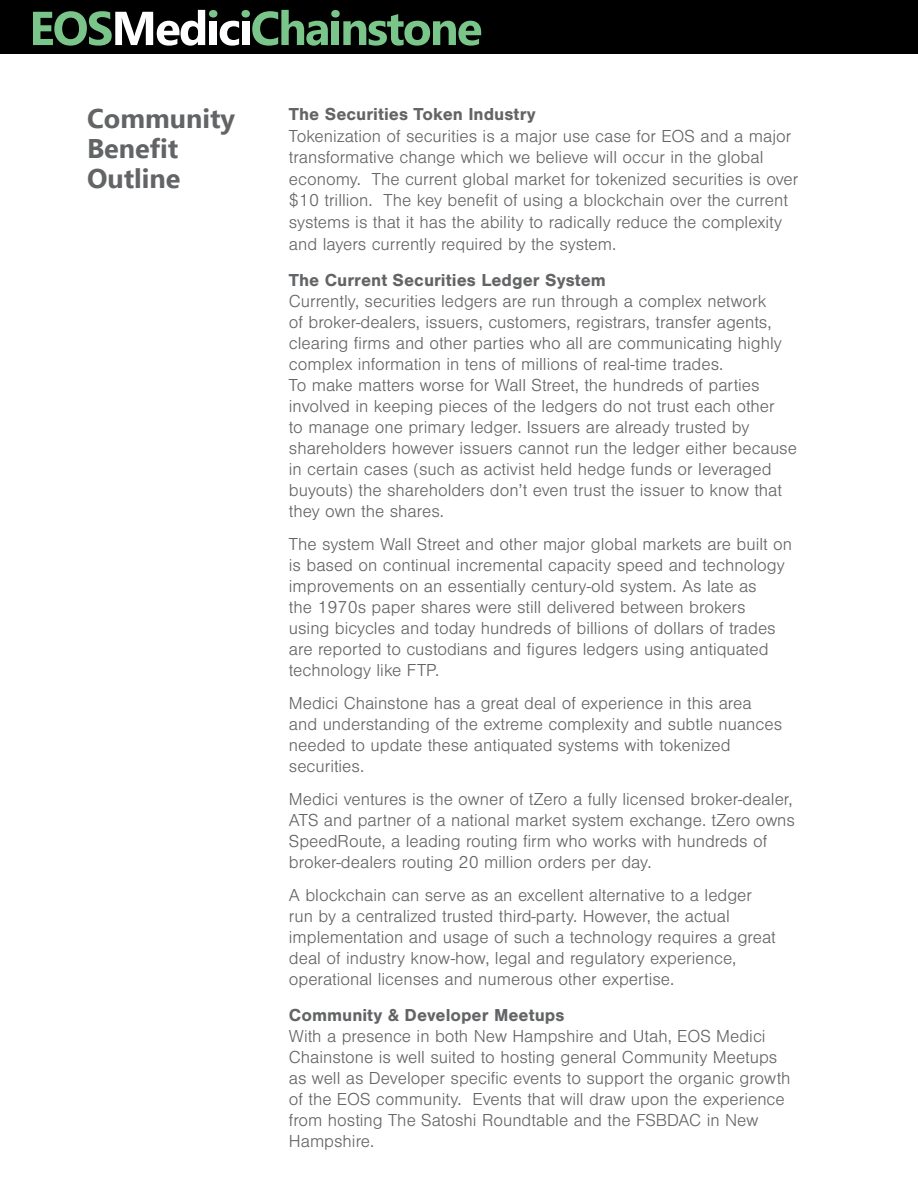
<style>
.page{position:relative;width:918px;height:1188px;background:#fff}
.page>*{position:absolute;margin:0;border:0;box-sizing:border-box;transform-origin:0 0}
.t1{font:700 27px "Ebrima";color:#636466}
.t2{font:300 18px/21px "Nimbus San";color:#636466}
.t3{font:700 18px "Nimbus San";color:#636466}
</style>
<div class="page">
<div style="left:0;top:0;width:918px;height:54px;background:#000"></div>
<svg style="left:33px;top:10px;width:448px;height:36px"></svg>
<p class="t1" style="left:87px;top:98px;width:150px">Community</p>
<p class="t1" style="left:87px;top:128px;width:93px">Benefit</p>
<p class="t1" style="left:87px;top:158px;width:95px">Outline</p>
<p class="t3" style="left:289px;top:104px;width:249px">The Securities Token Industry</p>
<p class="t2" style="left:289px;top:125px;width:511px;line-height:21.6px">Tokenization of securities is a major use case for EOS and a major transformative change which we believe will occur in the global economy. The current global market for tokenized securities is over $10 trillion. The key benefit of using a blockchain over the current systems is that it has the ability to radically reduce the complexity and layers currently required by the system.</p>
<p class="t3" style="left:289px;top:270px;width:319px">The Current Securities Ledger System</p>
<p class="t2" style="left:289px;top:291px;width:494px">Currently, securities ledgers are run through a complex network of broker-dealers, issuers, customers, registrars, transfer agents, clearing firms and other parties who all are communicating highly complex information in tens of millions of real-time trades.</p>
<p class="t2" style="left:289px;top:375px;width:510px">To make matters worse for Wall Street, the hundreds of parties involved in keeping pieces of the ledgers do not trust each other<br>to manage one primary ledger. Issuers are already trusted by shareholders however issuers cannot run the ledger either because in certain cases (such as activist held hedge funds or leveraged buyouts) the shareholders don’t even trust the issuer to know that they own the shares.</p>
<p class="t2" style="left:289px;top:534px;width:505px">The system Wall Street and other major global markets are built on is based on continual incremental capacity speed and technology improvements on an essentially century-old system. As late as<br>the 1970s paper shares were still delivered between brokers<br>using bicycles and today hundreds of billions of dollars of trades are reported to custodians and figures ledgers using antiquated technology like FTP.</p>
<p class="t2" style="left:289px;top:693px;width:495px">Medici Chainstone has a great deal of experience in this area and understanding of the extreme complexity and subtle nuances needed to update these antiquated systems with tokenized securities.</p>
<p class="t2" style="left:289px;top:789px;width:508px">Medici ventures is the owner of tZero a fully licensed broker-dealer, ATS and partner of a national market system exchange. tZero owns SpeedRoute, a leading routing firm who works with hundreds of broker-dealers routing 20 million orders per day.</p>
<p class="t2" style="left:289px;top:885px;width:488px">A blockchain can serve as an excellent alternative to a ledger run by a centralized trusted third-party. However, the actual implementation and usage of such a technology requires a great deal of industry know-how, legal and regulatory experience, operational licenses and numerous other expertise.</p>
<p class="t3" style="left:289px;top:1005px;width:277px">Community &amp; Developer Meetups</p>
<p class="t2" style="left:289px;top:1026px;width:503px">With a presence in both New Hampshire and Utah, EOS Medici Chainstone is well suited to hosting general Community Meetups as well as Developer specific events to support the organic growth of the EOS community. Events that will draw upon the experience from hosting The Satoshi Roundtable and the FSBDAC in New Hampshire.</p>
</div>
